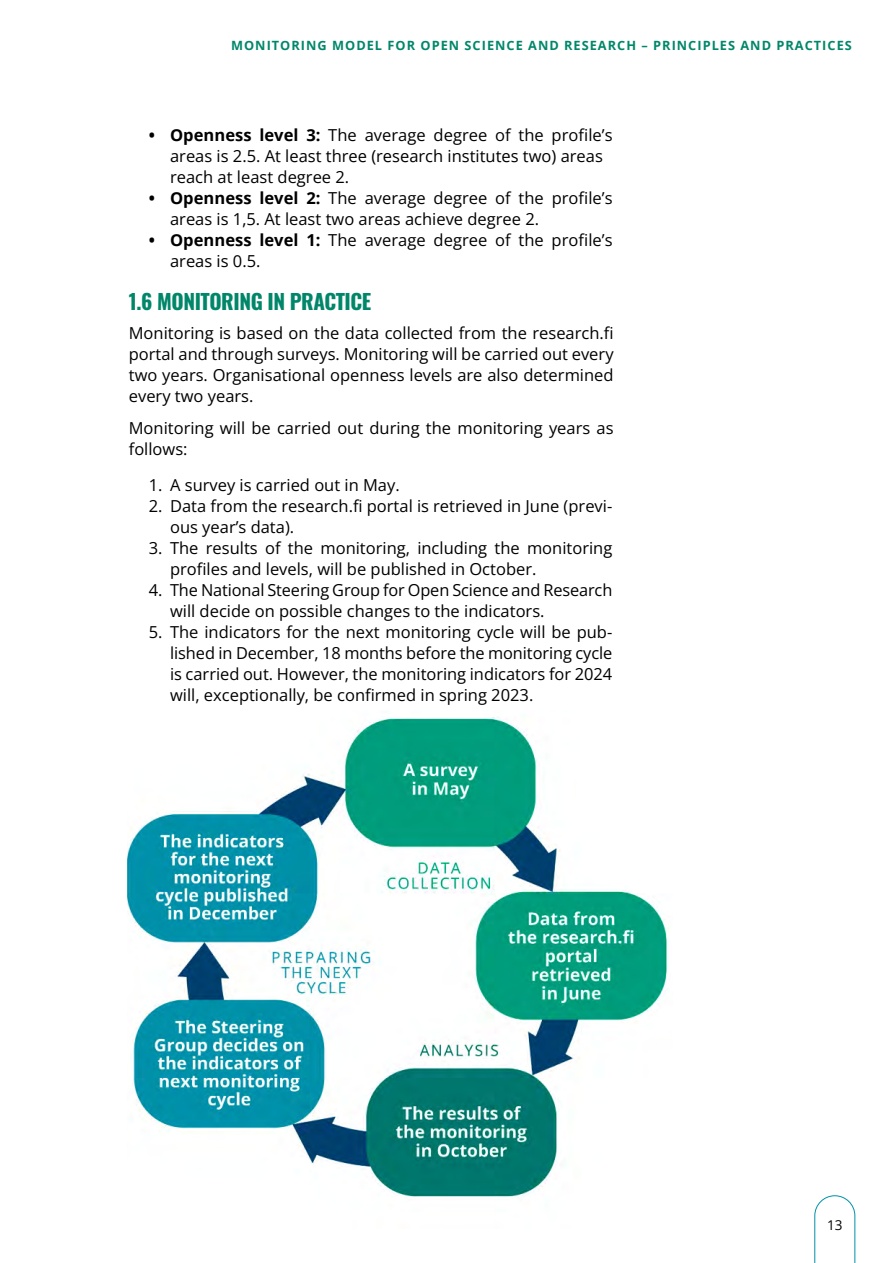
<style>
.page{position:relative;width:893px;height:1263px;background:#fff}
.page>*{position:absolute;margin:0;border:0;box-sizing:border-box;transform-origin:0 0}
.H2_Otsikko_-_2__taso{font:700 21px "Oswald";letter-spacing:-.02em;color:#008669}
.numeroitu_luettelo{font:16.5px/21px "Open Sans";color:#000}
.luettelo_bullet{font:16.5px/21px "Open Sans";color:#000}
.P_Leipäteksti{font:16.5px/21px "Open Sans";color:#000;text-align:justify}
.P_Leipäteksti_SIS{font:16.5px/21px "Open Sans";color:#000}
.t1{font:13.5px "Open Sans";color:#000}
.t2{font:700 12.75px "Open Sans";letter-spacing:.08em;color:#008669}
.s1{font-weight:700}
.s2{font-style:inherit}
</style>
<div class="page">
<svg style="left:814px;top:1195px;width:41px;height:68px"></svg>
<img style="left:128px;top:717px;width:541px;height:481px">
<p class="t2" style="left:231px;top:37px;width:622px">MONITORING MODEL FOR OPEN SCIENCE AND RESEARCH – PRINCIPLES AND PRACTICES</p>
<p class="luettelo_bullet" style="left:170px;top:124px;width:444px;text-indent:-21px"><span class="s1">• Openness level 3:</span> The average degree of the profile’s areas is 2.5. A<span class="s2">t least three (research institutes two)</span> areas reach at least degree 2.</p>
<p class="luettelo_bullet" style="left:170px;top:187px;width:444px;text-indent:-21px"><span class="s1">• Openness level 2:</span> The average degree of the profile’s areas is <span class="s2">1,5</span>. At least two areas achieve degree 2.</p>
<p class="luettelo_bullet" style="left:170px;top:229px;width:444px;text-indent:-21px"><span class="s1">• Openness level 1:</span> The average degree of the profile’s areas is <span class="s2">0</span>.5.</p>
<h2 class="H2_Otsikko_-_2__taso" style="left:129px;top:290px;width:244px">1.6 MONITORING IN PRACTICE</h2>
<p class="P_Leipäteksti" style="left:129px;top:322px;width:486px">Monitoring is based on the data collected from the research.fi portal and through surveys. Monitoring will be carried out every two years. Organisational openness levels are also determined every two years.</p>
<p class="P_Leipäteksti_SIS" style="left:129px;top:417px;width:486px">Monitoring will be carried out during the monitoring years as follows:</p>
<p class="numeroitu_luettelo" style="left:149px;top:474px;width:252px">1. A survey is carried out in May.</p>
<p class="numeroitu_luettelo" style="left:170px;top:495px;width:444px;text-indent:-21px">2. Data from the research.fi portal is retrieved in June (previ&shy;ous year’s data).</p>
<p class="numeroitu_luettelo" style="left:170px;top:537px;width:444px;text-indent:-21px">3. The results of the monitoring, including the monitoring profiles and levels, will be published in October.</p>
<p class="numeroitu_luettelo" style="left:170px;top:579px;width:444px;text-indent:-21px">4. The National Steering Group for Open Science and Research will decide on possible changes to the indicators.</p>
<p class="numeroitu_luettelo" style="left:170px;top:621px;width:444px;text-align:justify;text-indent:-21px">5. The indicators for the next monitoring cycle will be pub&shy;lished in December, 18 months before the monitoring cycle is carried out. However, the monitoring indicators for 2024 will, exceptionally, be confirmed in spring 2023.</p>
<p class="t1" style="left:827px;top:1216px;width:17px">13</p>
</div>
